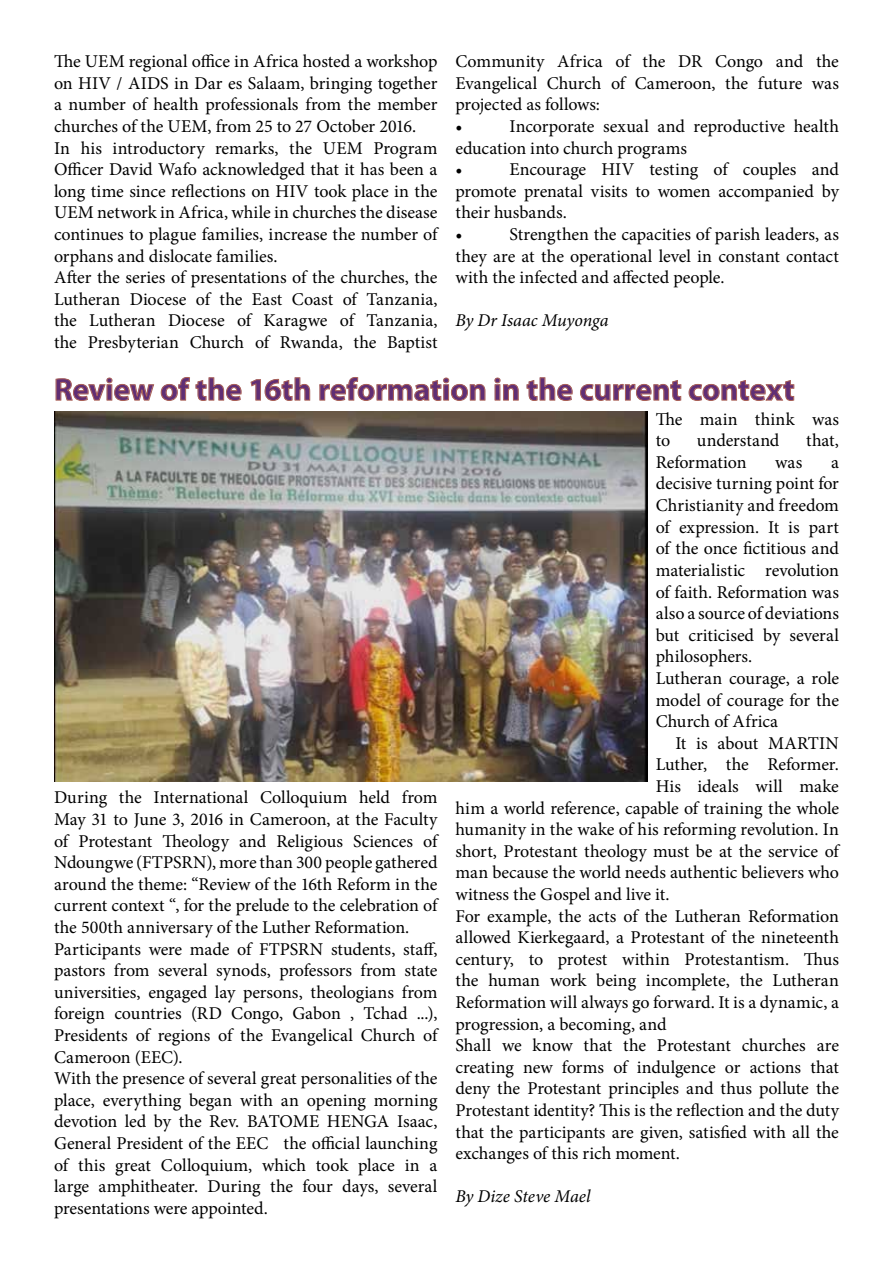
<style>
.page{position:relative;width:893px;height:1263px;background:#fff}
.page>*{position:absolute;margin:0;border:0;box-sizing:border-box;transform-origin:0 0}
.t1{font:700 31.5px "Myriad Pro";letter-spacing:-.005em;color:#602e74}
.t2{font:18px/21.6px "Minion Pro";letter-spacing:-.005em;color:#000}
.t3{font:italic 18px "Minion Pro";letter-spacing:-.005em;color:#000}
</style>
<div class="page">
<svg style="left:55px;top:377px;width:99px;height:24px"></svg>
<svg style="left:161px;top:377px;width:81px;height:24px"></svg>
<svg style="left:250px;top:377px;width:60px;height:24px"></svg>
<svg style="left:319px;top:377px;width:167px;height:24px"></svg>
<svg style="left:494px;top:377px;width:25px;height:24px"></svg>
<svg style="left:526px;top:377px;width:47px;height:24px"></svg>
<svg style="left:580px;top:380px;width:102px;height:21px"></svg>
<svg style="left:688px;top:380px;width:107px;height:21px"></svg>
<img style="left:54px;top:412px;width:593px;height:370px">
<p class="t2" style="left:54px;top:51px;width:385px">The UEM regional office in Africa hosted a workshop on HIV / AIDS in Dar es Salaam, bringing together a number of health professionals from the member churches of the UEM, from 25 to 27 October 2016.<br>In his introductory remarks, the UEM Program Officer David Wafo acknowledged that it has been a long time since reflections on HIV took place in the UEM network in Africa, while in churches the disease continues to plague families, increase the number of orphans and dislocate families.<br>After the series of presentations of the churches, the Lutheran Diocese of the East Coast of Tanzania, the Lutheran Diocese of Karagwe of Tanzania, the Presbyterian Church of Rwanda, the Baptist</p>
<p class="t2" style="left:455px;top:51px;width:385px">Community Africa of the DR Congo and the<br>Evangelical Church of Cameroon, the future was projected as follows:<br>•</p>
<p class="t2" style="left:455px;top:115px;width:385px;text-indent:54px">Incorporate sexual and reproductive health education into church programs<br>•</p>
<p class="t2" style="left:455px;top:159px;width:385px;text-indent:54px">Encourage HIV testing of couples and promote prenatal visits to women accompanied by their husbands.<br>•</p>
<p class="t2" style="left:455px;top:223px;width:385px;text-align:justify;text-indent:54px">Strengthen the capacities of parish leaders, as they are at the operational level in constant contact with the infected and affected people.</p>
<p class="t3" style="left:455px;top:308px;width:154px">By Dr Isaac Muyonga</p>
<h1 class="t1" style="left:54px;top:369px;width:742px">Review of the 16th reformation in the current context</h1>
<p class="t2" style="left:54px;top:787px;width:385px">During the International Colloquium held from May 31 to June 3, 2016 in Cameroon, at the Faculty of Protestant Theology and Religious Sciences of Ndoungwe (FTPSRN), more than 300 people gathered around the theme: “Review of the 16th Reform in the current context “, for the prelude to the celebration of the 500th anniversary of the Luther Reformation.<br>Participants were made of FTPSRN students, staff, pastors from several synods, professors from state universities, engaged lay persons, theologians from foreign countries (RD Congo, Gabon , Tchad ...), Presidents of regions of the Evangelical Church of Cameroon (EEC).<br>With the presence of several great personalities of the place, everything began with an opening morning devotion led by the Rev. BATOME HENGA Isaac, General President of the EEC the official launching of this great Colloquium, which took place in a large amphitheater. During the four days, several presentations were appointed.</p>
<p class="t2" style="left:656px;top:408px;width:185px">The main think was to</p>
<p class="t2" style="left:697px;top:430px;width:84px">understand</p>
<p class="t2" style="left:806px;top:430px;width:34px">that,</p>
<p class="t2" style="left:656px;top:451px;width:92px">Reformation</p>
<p class="t2" style="left:775px;top:451px;width:29px">was</p>
<p class="t2" style="left:656px;top:451px;width:185px;text-indent:175px">a decisive turning point for<br>Christianity and freedom of expression. It is part of the once fictitious and materialistic revolution of faith. Reformation was also a source of deviations but criticised by several philosophers.<br>Lutheran courage, a role model of courage for the<br>Church of Africa</p>
<p class="t2" style="left:675px;top:732px;width:165px">It is about MARTIN</p>
<p class="t2" style="left:656px;top:754px;width:185px">Luther, the Reformer.</p>
<p class="t2" style="left:656px;top:775px;width:185px">His ideals will make</p>
<p class="t2" style="left:455px;top:797px;width:385px">him a world reference, capable of training the whole</p>
<p class="t2" style="left:455px;top:819px;width:385px">humanity in the wake of his reforming revolution. In</p>
<p class="t2" style="left:455px;top:840px;width:385px">short, Protestant theology must be at the service of</p>
<p class="t2" style="left:455px;top:862px;width:385px">man because the world needs authentic believers who</p>
<p class="t2" style="left:455px;top:883px;width:216px">witness the Gospel and live it.</p>
<p class="t2" style="left:455px;top:905px;width:385px">For example, the acts of the Lutheran Reformation</p>
<p class="t2" style="left:455px;top:927px;width:385px">allowed Kierkegaard, a Protestant of the nineteenth</p>
<p class="t2" style="left:455px;top:948px;width:385px">century, to protest within Protestantism. Thus</p>
<p class="t2" style="left:455px;top:970px;width:385px">the human work being incomplete, the Lutheran</p>
<p class="t2" style="left:455px;top:991px;width:385px">Reformation will always go forward. It is a dynamic, a</p>
<p class="t2" style="left:455px;top:1013px;width:213px">progression, a becoming, and</p>
<p class="t2" style="left:455px;top:1035px;width:385px">Shall we know that the Protestant churches are</p>
<p class="t2" style="left:455px;top:1056px;width:385px">creating new forms of indulgence or actions that</p>
<p class="t2" style="left:455px;top:1078px;width:385px">deny the Protestant principles and thus pollute the</p>
<p class="t2" style="left:455px;top:1099px;width:385px">Protestant identity? This is the reflection and the duty</p>
<p class="t2" style="left:455px;top:1121px;width:385px">that the participants are given, satisfied with all the</p>
<p class="t2" style="left:455px;top:1143px;width:226px">exchanges of this rich moment.</p>
<p class="t3" style="left:455px;top:1184px;width:137px">By Dize Steve Mael</p>
</div>
